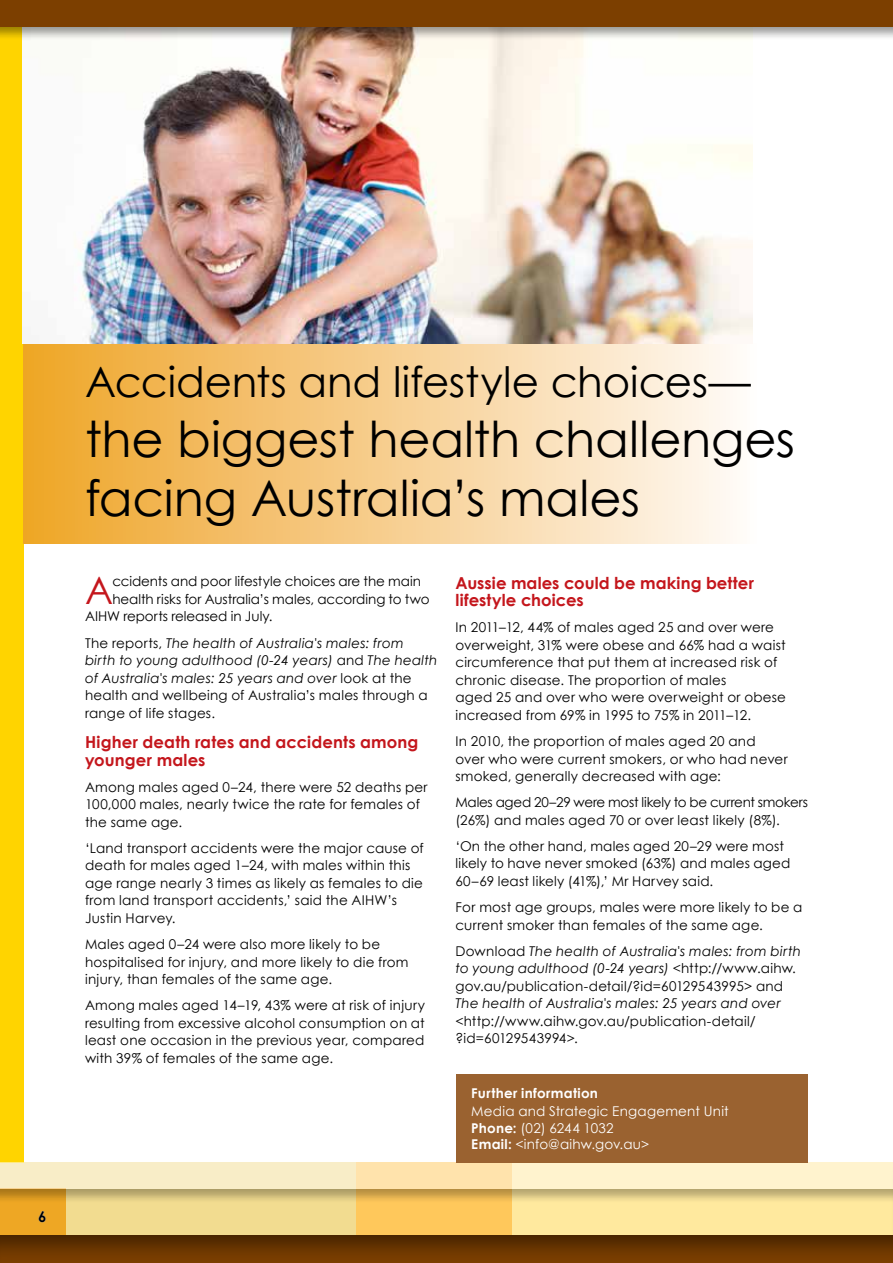
<style>
.page{position:relative;width:893px;height:1263px;background:#fff}
.page>*{position:absolute;margin:0;border:0;box-sizing:border-box;transform-origin:0 0}
.t1{font:49.5px/59.4px "Century Gothic";letter-spacing:-.005em;color:#000}
.t2{font:42px "Century Gothic";letter-spacing:-.005em;color:#000}
.t3{font:37.95px "Century Gothic";color:#c4161c}
.t4{font:700 16.5px/17.5px "Century Gothic";letter-spacing:.005em;color:#c4161c}
.t5{font:700 15px "Century Gothic";color:#000}
.t6{font:13.5px/17.5px "Century Gothic";letter-spacing:.015em;color:#000}
.t7{font:italic 13.5px/17.5px "Century Gothic";letter-spacing:.015em;color:#000}
.t8{font:13.5px/17.5px "Century Gothic";letter-spacing:-.01em;color:#000}
.t9{font:13.5px/16.5px "Century Gothic";letter-spacing:.015em;color:#fff}
.t10{font:13.5px "Century Gothic";letter-spacing:-.005em;color:#000}
.t11{font:700 13.5px "Century Gothic";letter-spacing:.025em;color:#fff}
.s1{font-style:normal}
.s2{font-style:italic}
.s3{font-weight:700}
</style>
<div class="page">
<div style="left:0;top:1162px;width:391px;height:101px;background:#f2dc90"></div>
<div style="left:356px;top:1162px;width:156px;height:101px;background:#ffc85b"></div>
<div style="left:512px;top:1162px;width:381px;height:101px;background:#ffe99e"></div>
<div style="left:0;top:1188px;width:65px;height:50px;background:#eea724"></div>
<hr style="left:891px;top:1160px;width:2px;height:103px;background:#000;opacity:.4">
<hr style="left:892px;top:1162px;width:1px;height:101px;background:#ffd400">
<div style="left:0;top:0;width:23px;height:1162px;background:#ffd400"></div>
<div style="left:0;top:1162px;width:893px;height:42px;background:#000;opacity:.6"></div>
<svg style="left:0;top:1162px;width:893px;height:26px;background:#faebc2"></svg>
<div style="left:0;top:1233px;width:893px;height:30px;background:#000;opacity:.49"></div>
<div style="left:23px;top:338px;width:870px;height:206px;background:linear-gradient(to right,#efa62c,#fff)"></div>
<div style="left:456px;top:1074px;width:352px;height:88px;background:#9a6230"></div>
<div style="left:23px;top:26px;width:870px;height:317px;background:#fff"></div>
<img style="left:23px;top:40px;width:730px;height:303px">
<div style="left:0;top:0;width:893px;height:40px;background:#000;opacity:.4"></div>
<div style="left:0;top:0;width:893px;height:26px;background:#7c3f00"></div>
<p class="t5" style="left:38px;top:1205px;width:10px">6</p>
<h2 class="t2" style="left:85px;top:353px;width:667px">Accidents and lifestyle choices—</h2>
<h1 class="t1" style="left:85px;top:408px;width:712px">the biggest health challenges facing Australia’s males</h1>
<h3 class="t3" style="left:85px;top:564px;width:30px">A</h3>
<p class="t10" style="left:112px;top:572px;width:310px">ccidents and poor lifestyle choices are the main</p>
<p class="t6" style="left:112px;top:590px;width:319px">health risks for Australia’s males, according to two</p>
<p class="t6" style="left:85px;top:608px;width:189px">AIHW reports released in July.</p>
<p class="t7" style="left:85px;top:634px;width:354px"><span class="s1">The reports,</span> The health of Australia's males: from birth to young adulthood (0-24 years) <span class="s1">and</span> The health of Australia's males: 25 years and over <span class="s1">look at the health and wellbeing of Australia’s males through a range of life stages.</span></p>
<p class="t4" style="left:85px;top:732px;width:335px">Higher death rates and accidents among younger males</p>
<p class="t6" style="left:85px;top:778px;width:344px">Among males aged 0–24, there were 52 deaths per<br>100,000 males, nearly twice the rate for females of the same age.</p>
<p class="t6" style="left:85px;top:839px;width:340px">‘Land transport accidents were the major cause of death for males aged 1–24, with males within this age range nearly 3 times as likely as females to die from land transport accidents,’ said the AIHW’s Justin Harvey.</p>
<p class="t6" style="left:85px;top:935px;width:325px">Males aged 0–24 were also more likely to be hospitalised for injury, and more likely to die from injury, than females of the same age.</p>
<p class="t6" style="left:85px;top:996px;width:342px;text-align:justify">Among males aged 14–19, 43% were at risk of injury resulting from excessive alcohol consumption on at least one occasion in the previous year, compared with 39% of females of the same age.</p>
<p class="t4" style="left:455px;top:573px;width:300px">Aussie males could be making better lifestyle choices</p>
<p class="t6" style="left:455px;top:618px;width:332px">In 2011–12, 44% of males aged 25 and over were overweight, 31% were obese and 66% had a waist circumference that put them at increased risk of chronic disease. The proportion of males<br>aged 25 and over who were overweight or obese increased from 69% in 1995 to 75% in 2011–12.</p>
<p class="t6" style="left:455px;top:732px;width:334px">In 2010, the proportion of males aged 20 and over who were current smokers, or who had never smoked, generally decreased with age:</p>
<p class="t8" style="left:455px;top:793px;width:354px">Males aged 20–29 were most likely to be current smokers (26%) and males aged 70 or over least likely (8%).</p>
<p class="t6" style="left:455px;top:837px;width:336px">‘On the other hand, males aged 20–29 were most likely to have never smoked (63%) and males aged<br>60–69 least likely (41%),’ Mr Harvey said.</p>
<p class="t6" style="left:455px;top:898px;width:348px">For most age groups, males were more likely to be a current smoker than females of the same age.</p>
<p class="t6" style="left:455px;top:942px;width:347px">Download <span class="s2">The health of Australia's males: from birth to young adulthood (0-24 years)</span> &lt;http://www.aihw. gov.au/publication-detail/?id=60129543995&gt; and</p>
<p class="t7" style="left:455px;top:994px;width:327px">The health of Australia's males: 25 years and over</p>
<p class="t6" style="left:455px;top:1012px;width:302px">&lt;http://www.aihw.gov.au/publication-detail/ ?id=60129543994&gt;.</p>
<p class="t11" style="left:471px;top:1082px;width:128px">Further information</p>
<p class="t9" style="left:471px;top:1103px;width:259px">Media and Strategic Engagement Unit<br><span class="s3">Phone:</span> (02) 6244 1032<br><span class="s3">Email:</span> &lt;info@aihw.gov.au&gt;</p>
</div>
